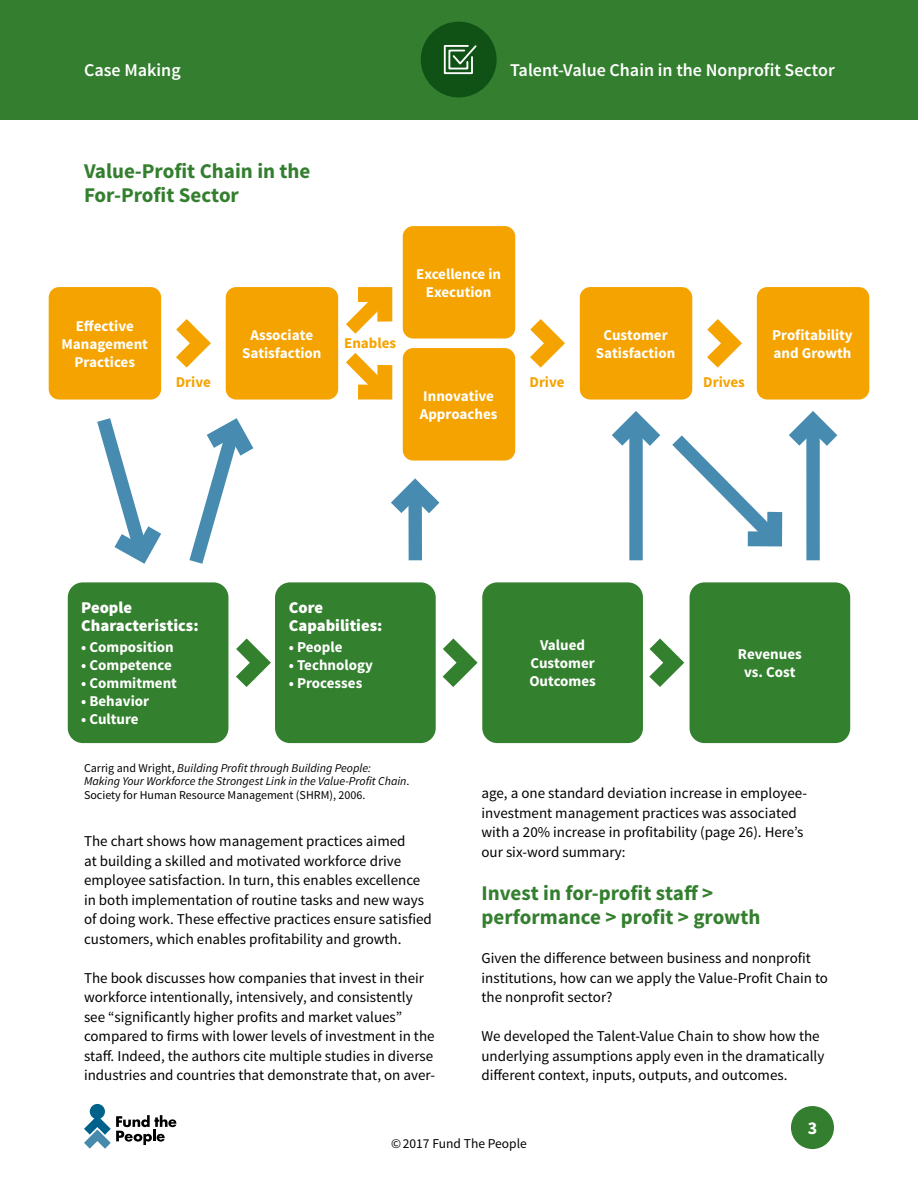
<style>
.page{position:relative;width:918px;height:1188px;background:#fff}
.page>*{position:absolute;margin:0;border:0;box-sizing:border-box;transform-origin:0 0}
.t1{font:700 21px/24px "Source Sans Pro";color:#347f2f}
.t2{font:600 18px "Source Sans Pro";color:#fff}
.t3{font:700 18px "Source Sans Pro";color:#fff}
.t4{font:900 16.5px/18px "Source Sans Pro";color:#fff}
.t5{font:15px/19.5px "Source Sans Pro";color:#000}
.t6{font:700 15px/18px "Source Sans Pro";color:#fff;text-align:center}
.t7{font:700 15px "Source Sans Pro";color:#f5a300}
.t8{font:13.5px "Source Sans Pro";color:#000}
.t9{font:italic 12px/13.5px "Source Sans Pro";color:#000}
.s1{font-style:normal}
</style>
<div class="page">
<div style="left:791px;top:1106px;width:43px;height:43px;background:#347f2f;border-radius:50%"></div>
<svg style="left:84px;top:1104px;width:92px;height:45px"></svg>
<div style="left:0;top:0;width:918px;height:119px;background:#347f2f"></div>
<div style="left:421px;top:22px;width:76px;height:75px;background:#105215;border-radius:50%"></div>
<svg style="left:443px;top:45px;width:34px;height:30px"></svg>
<div style="left:68px;top:582px;width:160px;height:161px;background:#33802e;border-radius:15px"></div>
<div style="left:275px;top:582px;width:161px;height:161px;background:#33802e;border-radius:15px"></div>
<div style="left:482px;top:582px;width:161px;height:161px;background:#33802e;border-radius:15px"></div>
<div style="left:690px;top:582px;width:160px;height:161px;background:#33802e;border-radius:15px"></div>
<div style="left:49px;top:287px;width:112px;height:113px;background:#f5a300;border-radius:10px"></div>
<div style="left:226px;top:287px;width:112px;height:113px;background:#f5a300;border-radius:10px"></div>
<div style="left:580px;top:287px;width:112px;height:113px;background:#f5a300;border-radius:10px"></div>
<div style="left:403px;top:226px;width:112px;height:113px;background:#f5a300;border-radius:10px"></div>
<div style="left:403px;top:348px;width:112px;height:113px;background:#f5a300;border-radius:10px"></div>
<div style="left:757px;top:287px;width:112px;height:113px;background:#f5a300;border-radius:10px"></div>
<svg style="left:236px;top:638px;width:35px;height:49px"></svg>
<svg style="left:176px;top:319px;width:35px;height:49px"></svg>
<svg style="left:530px;top:319px;width:35px;height:49px"></svg>
<svg style="left:707px;top:319px;width:35px;height:49px"></svg>
<svg style="left:443px;top:638px;width:35px;height:49px"></svg>
<svg style="left:649px;top:638px;width:35px;height:49px"></svg>
<svg style="left:189px;top:418px;width:64px;height:146px"></svg>
<svg style="left:612px;top:411px;width:48px;height:35px"></svg>
<div style="left:629px;top:428px;width:14px;height:132px;background:#478cb0"></div>
<svg style="left:789px;top:411px;width:48px;height:35px"></svg>
<div style="left:806px;top:428px;width:14px;height:132px;background:#478cb0"></div>
<svg style="left:391px;top:478px;width:48px;height:35px"></svg>
<div style="left:408px;top:496px;width:14px;height:64px;background:#478cb0"></div>
<svg style="left:346px;top:353px;width:46px;height:47px"></svg>
<svg style="left:346px;top:287px;width:46px;height:47px"></svg>
<svg style="left:97px;top:418px;width:64px;height:146px"></svg>
<svg style="left:672px;top:435px;width:110px;height:111px"></svg>
<p class="t2" style="left:84px;top:58px;width:98px">Case Making</p>
<p class="t2" style="left:510px;top:58px;width:326px">Talent-Value Chain in the Nonprofit Sector</p>
<h1 class="t1" style="left:84px;top:160px;width:228px">Value-Profit Chain in the<br>For-Profit Sector</h1>
<p class="t6" style="left:416px;top:265px;width:87px">Excellence in<br>Execution</p>
<p class="t6" style="left:62px;top:318px;width:88px">Effective<br>Management<br>Practices</p>
<p class="t7" style="left:176px;top:372px;width:37px">Drive</p>
<p class="t6" style="left:242px;top:327px;width:81px">Associate<br>Satisfaction</p>
<p class="t6" style="left:596px;top:327px;width:81px">Customer<br>Satisfaction</p>
<p class="t6" style="left:772px;top:327px;width:82px;text-align:left">Profitability and Growth</p>
<p class="t7" style="left:344px;top:333px;width:54px">Enables</p>
<p class="t6" style="left:420px;top:387px;width:79px;text-align:left">Innovative<br>Approaches</p>
<p class="t7" style="left:530px;top:372px;width:37px">Drive</p>
<p class="t7" style="left:703px;top:372px;width:43px">Drives</p>
<p class="t4" style="left:81px;top:599px;width:119px">People<br>Characteristics:</p>
<p class="t6" style="left:81px;top:638px;width:94px">• Composition</p>
<p class="t6" style="left:81px;top:656px;width:92px">• Competence</p>
<p class="t6" style="left:81px;top:674px;width:97px">• Commitment</p>
<p class="t6" style="left:81px;top:692px;width:69px">• Behavior</p>
<p class="t6" style="left:81px;top:710px;width:59px">• Culture</p>
<p class="t4" style="left:289px;top:599px;width:95px">Core<br>Capabilities:</p>
<p class="t6" style="left:289px;top:638px;width:55px">• People</p>
<p class="t6" style="left:289px;top:656px;width:86px">• Technology</p>
<p class="t6" style="left:289px;top:674px;width:75px">• Processes</p>
<p class="t6" style="left:529px;top:637px;width:68px">Valued<br>Customer<br>Outcomes</p>
<p class="t6" style="left:738px;top:646px;width:65px">Revenues vs. Cost</p>
<p class="t9" style="left:84px;top:761px;width:327px"><span class="s1">Carrig and Wright,</span> Building Profit through Building People:<br>Making Your Workforce the Strongest Link in the Value-Profit Chain<span class="s1">.<br>Society for Human Resource Management (SHRM), 2006.</span></p>
<p class="t5" style="left:84px;top:832px;width:349px">The chart shows how management practices aimed<br>at building a skilled and motivated workforce drive employee satisfaction. In turn, this enables excellence in both implementation of routine tasks and new ways of doing work. These effective practices ensure satisfied customers, which enables profitability and growth.</p>
<p class="t5" style="left:84px;top:968px;width:353px">The book discusses how companies that invest in their workforce intentionally, intensively, and consistently see “significantly higher profits and market values” compared to firms with lower levels of investment in the staff. Indeed, the authors cite multiple studies in diverse industries and countries that demonstrate that, on aver-</p>
<p class="t5" style="left:482px;top:784px;width:327px">age, a one standard deviation increase in employee&shy;investment management practices was associated with a 20% increase in profitability (page 26). Here’s our six-word summary:</p>
<h1 class="t1" style="left:482px;top:882px;width:281px">Invest in for-profit staff &gt; performance &gt; profit &gt; growth</h1>
<p class="t5" style="left:482px;top:949px;width:348px">Given the difference between business and nonprofit institutions, how can we apply the Value-Profit Chain to the nonprofit sector?</p>
<p class="t5" style="left:482px;top:1027px;width:344px">We developed the Talent-Value Chain to show how the underlying assumptions apply even in the dramatically different context, inputs, outputs, and outcomes.</p>
<p class="t3" style="left:808px;top:1117px;width:11px">3</p>
<p class="t8" style="left:391px;top:1135px;width:137px">©2017 Fund The People</p>
</div>
